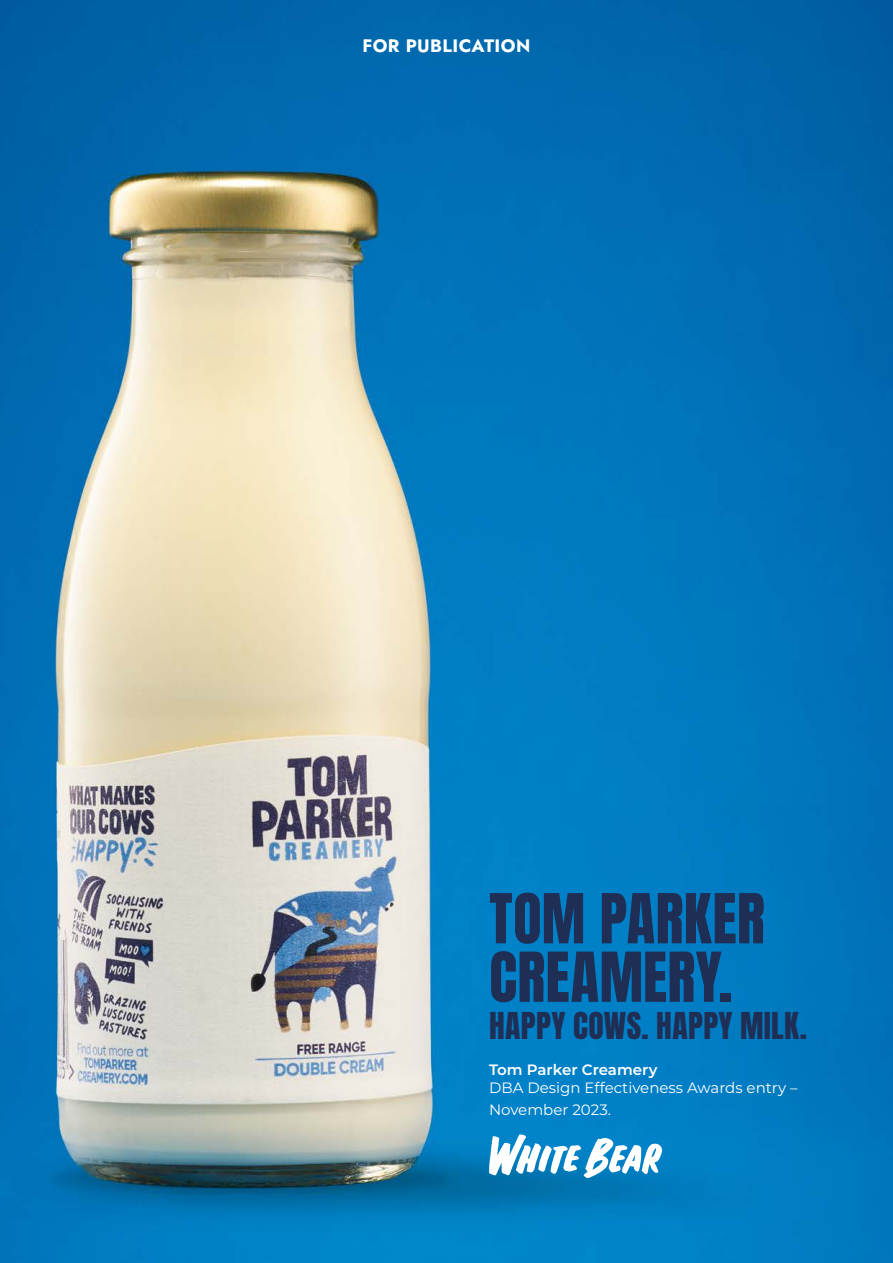
<style>
.page{position:relative;width:893px;height:1263px;background:#fff}
.page>*{position:absolute;margin:0;border:0;box-sizing:border-box;transform-origin:0 0}
.HEADINGS{font:58.5px/58.5px "Anton";letter-spacing:.005em;color:#1f2e54}
.HEADINGS-2{font:31.5px "Anton";letter-spacing:.01em;color:#1f2e54}
.Body_copy_bold{font:700 18px "Jost";letter-spacing:.02em;color:#fff}
.t1{font:15px/21.6px "Montserrat";color:#fff}
.t2{font:600 15px "Montserrat";color:#fff}
</style>
<div class="page">
<img style="left:0;top:0;width:893px;height:1263px">
<svg style="left:489px;top:1134px;width:173px;height:44px"></svg>
<p class="Body_copy_bold" style="left:363px;top:33px;width:169px">FOR PUBLICATION</p>
<p class="HEADINGS" style="left:489px;top:894px;width:277px">TOM PARKER<br>CREAMERY.</p>
<p class="HEADINGS-2" style="left:489px;top:1010px;width:319px">HAPPY COWS. HAPPY MILK.</p>
<p class="t2" style="left:489px;top:1059px;width:170px">Tom Parker Creamery</p>
<p class="t1" style="left:489px;top:1077px;width:310px">DBA Design Effectiveness Awards entry –<br>November 2023.</p>
</div>
